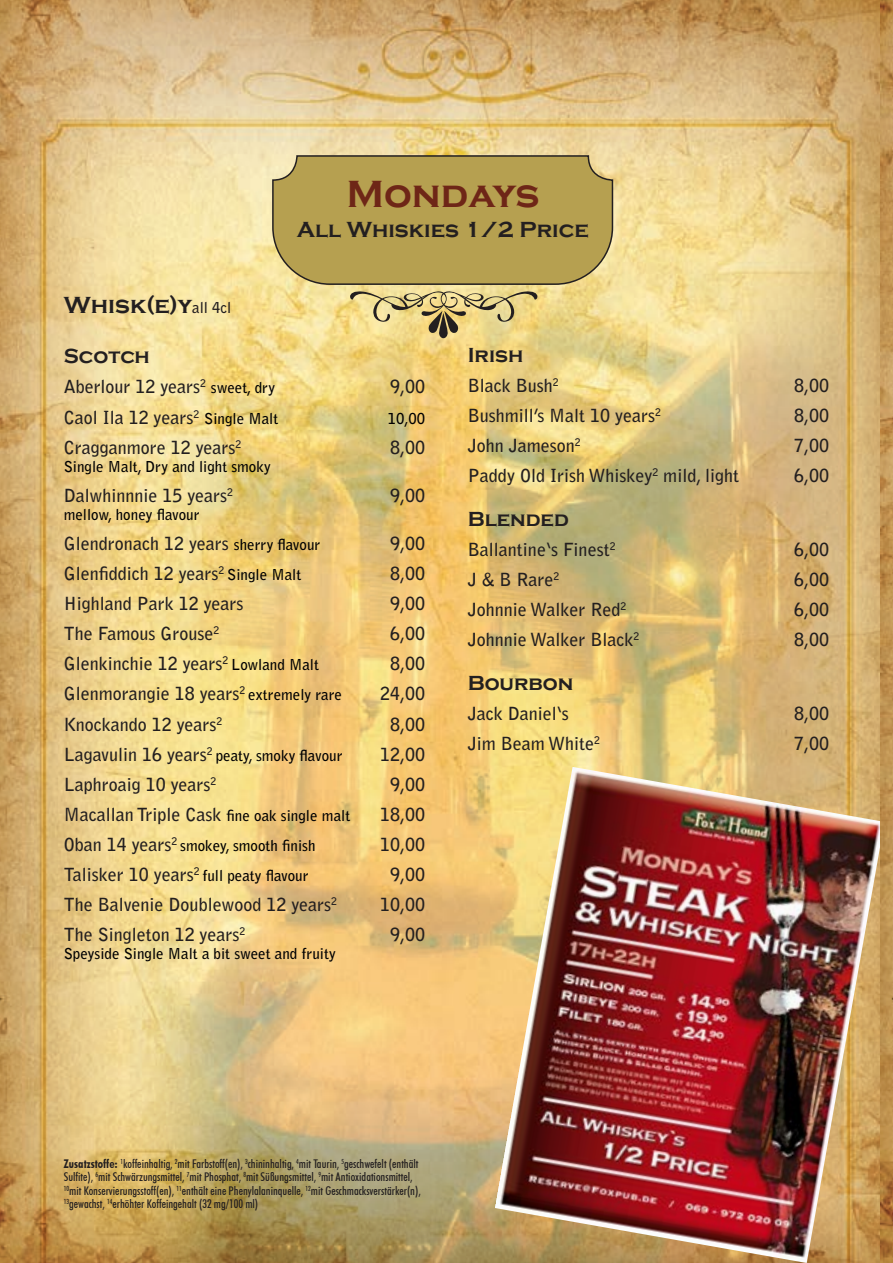
<style>
.page{position:relative;width:893px;height:1263px;background:#fff}
.page>*{position:absolute;margin:0;border:0;box-sizing:border-box;transform-origin:0 0}
.t1{font:700 39px "Copperplate Gothic";color:#6e2617}
.t2{font:700 24px "Copperplate Gothic";color:#231f20}
.t3{font:700 22.5px "Copperplate Gothic";color:#231f20}
.t4{font:700 21px "Copperplate Gothic";color:#231f20}
.t5{font:700 18px "Bell Gothic Std";color:#231f20}
.t6{font:700 15px "Bell Gothic Std";color:#000002}
.t7{font:500 condensed 12px/13.5px "Futura BT";color:#231f20}
.s1{font-family:"Bell Gothic Std";font-size:15px}
.s2{font-size:15px;color:#000002}
.s3{font-size:18px;color:#231f20}
.s4{font-weight:700}
</style>
<div class="page">
<img style="left:0;top:0;width:893px;height:1263px">
<svg style="left:271px;top:154px;width:343px;height:132px"></svg>
<svg style="left:350px;top:290px;width:187px;height:48px"></svg>
<img style="left:495px;top:767px;width:389px;height:496px">
<h1 class="t1" style="left:346px;top:173px;width:195px">Mondays</h1>
<p class="t3" style="left:297px;top:217px;width:293px">All Whiskies 1/2 Price</p>
<h2 class="t2" style="left:64px;top:291px;width:169px">Whisk(e)y<span class="s1">all 4cl</span></h2>
<p class="t4" style="left:64px;top:345px;width:88px">Scotch</p>
<p class="t5" style="left:64px;top:376px;width:213px">Aberlour 12 years<sup>2</sup> <span class="s2">sweet, dry</span></p>
<p class="t5" style="left:390px;top:376px;width:37px">9,00</p>
<p class="t5" style="left:64px;top:406px;width:216px">Caol Ila 12 years<sup>2</sup> <span class="s2">Single Malt</span></p>
<p class="t6" style="left:388px;top:409px;width:39px">10,00</p>
<p class="t5" style="left:64px;top:436px;width:179px">Cragganmore 12 years<sup>2</sup></p>
<p class="t5" style="left:390px;top:436px;width:37px">8,00</p>
<p class="t6" style="left:64px;top:457px;width:209px">Single Malt, Dry and light smoky</p>
<p class="t5" style="left:64px;top:484px;width:171px">Dalwhinnnie 15 years<sup>2</sup></p>
<p class="t5" style="left:390px;top:484px;width:37px">9,00</p>
<p class="t6" style="left:64px;top:505px;width:137px">mellow, honey flavour</p>
<p class="t5" style="left:64px;top:532px;width:258px">Glendronach 12 years <span class="s2">sherry flavour</span></p>
<p class="t5" style="left:390px;top:532px;width:37px">9,00</p>
<p class="t5" style="left:64px;top:563px;width:239px">Glenfiddich 12 years<sup>2</sup> <span class="s2">Single Malt</span></p>
<p class="t5" style="left:390px;top:563px;width:37px">8,00</p>
<p class="t5" style="left:64px;top:593px;width:181px">Highland Park 12 years</p>
<p class="t5" style="left:390px;top:593px;width:37px">9,00</p>
<p class="t5" style="left:64px;top:623px;width:157px">The Famous Grouse<sup>2</sup></p>
<p class="t5" style="left:390px;top:623px;width:37px">6,00</p>
<p class="t5" style="left:64px;top:653px;width:257px">Glenkinchie 12 years<sup>2</sup> <span class="s2">Lowland Malt</span></p>
<p class="t5" style="left:390px;top:653px;width:37px">8,00</p>
<p class="t5" style="left:64px;top:683px;width:280px">Glenmorangie 18 years<sup>2</sup> <span class="s2">extremely rare</span></p>
<p class="t5" style="left:380px;top:683px;width:47px">24,00</p>
<p class="t5" style="left:64px;top:713px;width:160px">Knockando 12 years<sup>2</sup></p>
<p class="t5" style="left:390px;top:713px;width:37px">8,00</p>
<p class="t6" style="left:64px;top:746px;width:280px"><span class="s3">Lagavulin 16 years</span><sup>2</sup> peaty, smoky flavour</p>
<p class="t5" style="left:380px;top:743px;width:47px">12,00</p>
<p class="t5" style="left:64px;top:773px;width:154px">Laphroaig 10 years<sup>2</sup></p>
<p class="t5" style="left:390px;top:773px;width:37px">9,00</p>
<p class="t5" style="left:64px;top:803px;width:288px">Macallan Triple Cask <span class="s2">fine oak single malt</span></p>
<p class="t5" style="left:380px;top:803px;width:47px">18,00</p>
<p class="t6" style="left:64px;top:836px;width:253px"><span class="s3">Oban 14 years</span><sup>2</sup> smokey, smooth finish</p>
<p class="t5" style="left:380px;top:833px;width:47px">10,00</p>
<p class="t6" style="left:64px;top:866px;width:246px"><span class="s3">Talisker 10 years</span><sup>2</sup> full peaty flavour</p>
<p class="t5" style="left:390px;top:864px;width:37px">9,00</p>
<p class="t5" style="left:64px;top:894px;width:275px">The Balvenie Doublewood 12 years<sup>2</sup></p>
<p class="t5" style="left:380px;top:894px;width:47px">10,00</p>
<p class="t5" style="left:64px;top:924px;width:183px">The Singleton 12 years<sup>2</sup></p>
<p class="t5" style="left:390px;top:924px;width:37px">9,00</p>
<p class="t6" style="left:64px;top:945px;width:273px">Speyside Single Malt a bit sweet and fruity</p>
<p class="t4" style="left:468px;top:343px;width:57px">Irish</p>
<p class="t5" style="left:468px;top:375px;width:92px">Black Bush<sup>2</sup></p>
<p class="t5" style="left:794px;top:375px;width:37px">8,00</p>
<p class="t5" style="left:468px;top:405px;width:195px">Bushmill’s Malt 10 years<sup>2</sup></p>
<p class="t5" style="left:794px;top:405px;width:37px">8,00</p>
<p class="t5" style="left:468px;top:435px;width:114px">John Jameson<sup>2</sup></p>
<p class="t5" style="left:794px;top:435px;width:37px">7,00</p>
<p class="t5" style="left:468px;top:465px;width:273px">Paddy Old Irish Whiskey<sup>2</sup> mild, light</p>
<p class="t5" style="left:794px;top:465px;width:37px">6,00</p>
<p class="t4" style="left:468px;top:507px;width:103px">Blended</p>
<p class="t5" style="left:468px;top:539px;width:149px">Ballantine‘s Finest<sup>2</sup></p>
<p class="t5" style="left:794px;top:539px;width:37px">6,00</p>
<p class="t5" style="left:468px;top:569px;width:93px">J &amp; B Rare<sup>2</sup></p>
<p class="t5" style="left:794px;top:569px;width:37px">6,00</p>
<p class="t5" style="left:468px;top:599px;width:160px">Johnnie Walker Red<sup>2</sup></p>
<p class="t5" style="left:794px;top:599px;width:37px">6,00</p>
<p class="t5" style="left:468px;top:629px;width:173px">Johnnie Walker Black<sup>2</sup></p>
<p class="t5" style="left:794px;top:629px;width:37px">8,00</p>
<p class="t4" style="left:468px;top:671px;width:107px">Bourbon</p>
<p class="t5" style="left:468px;top:702px;width:102px">Jack Daniel‘s</p>
<p class="t5" style="left:794px;top:702px;width:37px">8,00</p>
<p class="t5" style="left:468px;top:733px;width:134px">Jim Beam White<sup>2</sup></p>
<p class="t5" style="left:794px;top:733px;width:37px">7,00</p>
<p class="t7" style="left:64px;top:1157px;width:358px"><span class="s4">Zusatzstoffe:</span> <sup>1</sup>koffeinhaltig, <sup>2</sup>mit Farbstoff(en), <sup>3</sup>chininhaltig, <sup>4</sup>mit Taurin, <sup>5</sup>geschwefelt (enthält Sulfite), <sup>6</sup>mit Schwärzungsmittel, <sup>7</sup>mit Phosphat, <sup>8</sup>mit Süßungsmittel, <sup>9</sup>mit Antioxidationsmittel, <sup>10</sup>mit Konservierungsstoff(en), <sup>11</sup>enthält eine Phenylalaninquelle, <sup>12</sup>mit Geschmacksverstärker(n), <sup>13</sup>gewachst, <sup>14</sup>erhöhter Koffeingehalt (32 mg/100 ml)</p>
</div>
